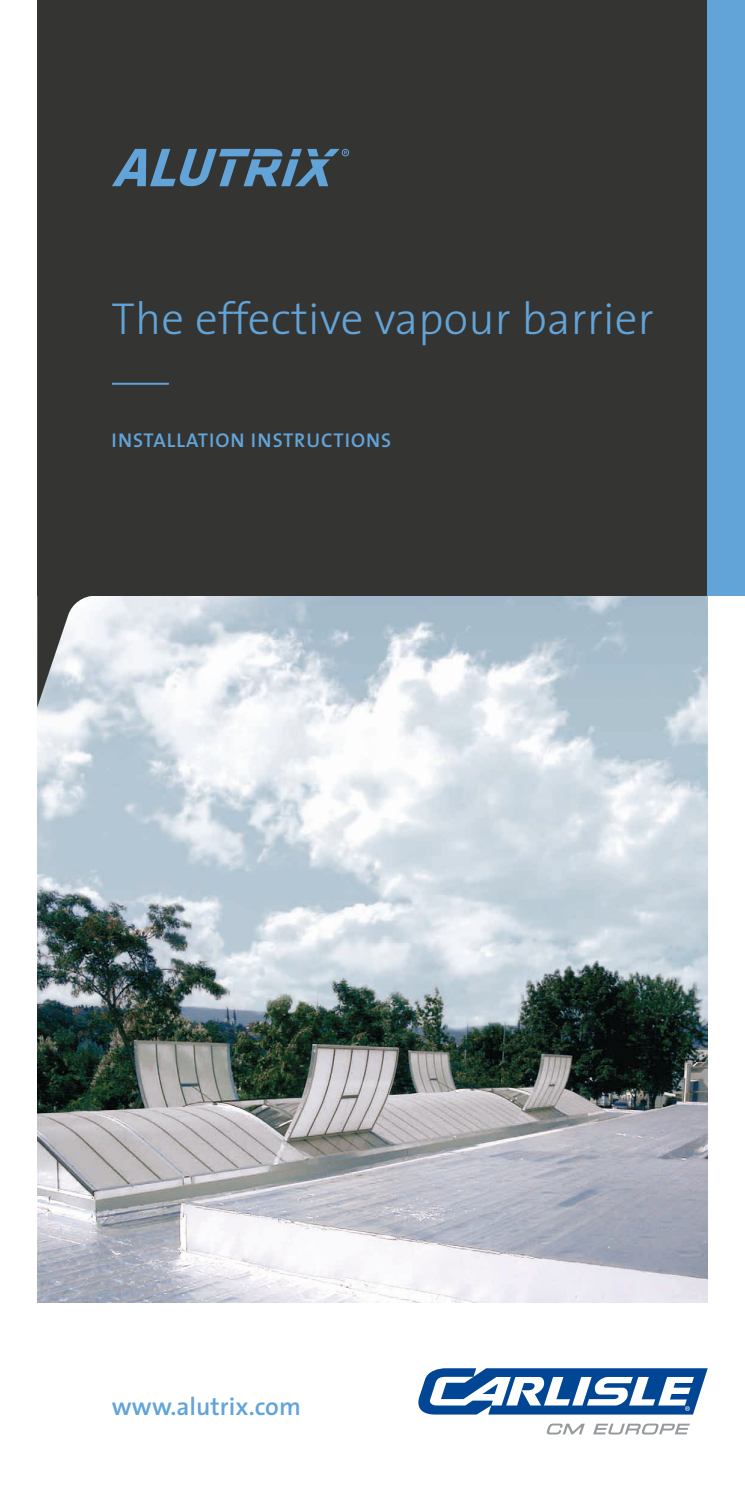
<style>
.page{position:relative;width:745px;height:1489px;background:#fff}
.page>*{position:absolute;margin:0;border:0;box-sizing:border-box;transform-origin:0 0}
.t1{font:300 45px "The Sans";letter-spacing:.005em;color:#62a4d8}
.t2{font:600 25px "The Sans";color:#62a4d8}
.t3{font:20px "The Sans Semi Bold Caps";letter-spacing:.05em;color:#62a4d8}
</style>
<div class="page">
<img style="left:37px;top:707px;width:670px;height:595px">
<div style="left:37px;top:0;width:707px;height:595px;background:#343433"></div>
<svg style="left:37px;top:595px;width:707px;height:112px"></svg>
<div style="left:707px;top:0;width:37px;height:595px;background:#62a4d8"></div>
<svg style="left:418px;top:1368px;width:289px;height:46px"></svg>
<svg style="left:546px;top:1423px;width:38px;height:11px"></svg>
<svg style="left:593px;top:1423px;width:96px;height:11px"></svg>
<hr style="left:112px;top:383px;width:57px;height:2px;background:#62a4d8">
<div style="left:341px;top:149px;width:8px;height:7px;background:#62a4d8;border-radius:50%"></div>
<svg style="left:112px;top:149px;width:236px;height:37px"></svg>
<p class="t1" style="left:111px;top:282px;width:543px">The effective vapour barrier</p>
<p class="t3" style="left:111px;top:424px;width:281px">INSTALLATION INSTRUCTIONS</p>
<p class="t2" style="left:112px;top:1384px;width:190px">www.alutrix.com</p>
</div>
